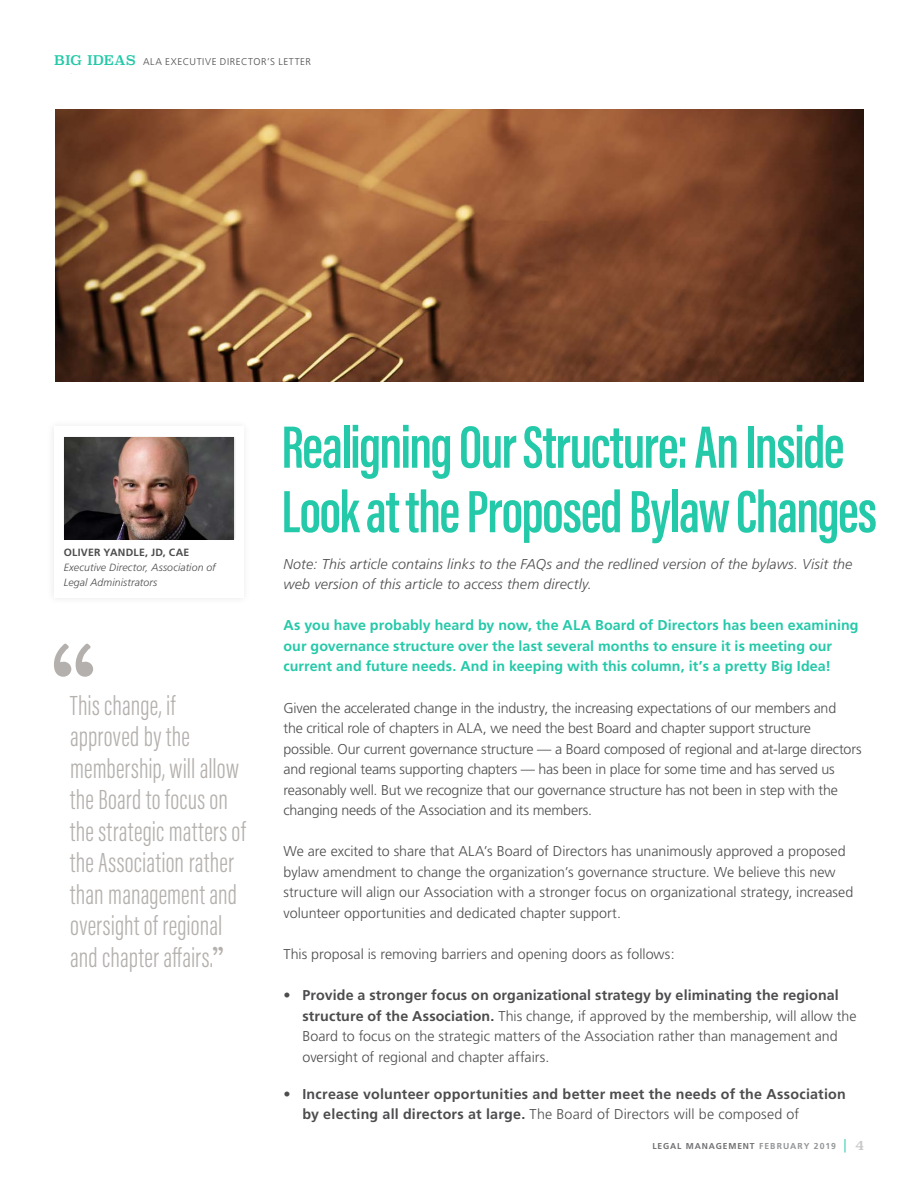
<style>
.page{position:relative;width:918px;height:1188px;background:#fff}
.page>*{position:absolute;margin:0;border:0;box-sizing:border-box;transform-origin:0 0}
.t1{font:600 61.5px/64.5px "Acumin Pro Extra Cond";letter-spacing:-.025em;color:#24c9a9}
.t2{font:300 28.5px/31.5px "Acumin Pro Extra Cond";letter-spacing:.005em;color:#b4b0ad}
.t3{font:300 14.25px/20.5px "Frutiger";letter-spacing:-.005em;color:#4d4d4f}
.t4{font:700 14.25px/20.5px "Frutiger";letter-spacing:.005em;color:#24c9a9}
.t5{font:700 14.25px/20.5px "Frutiger";letter-spacing:.02em;color:#4d4d4f}
.t6{font:italic 300 14.25px/20.5px "Frutiger";letter-spacing:.01em;color:#4d4d4f}
.t7{font:13.5px "Superclarendon Rg";color:#c9c9cb}
.t8{font:italic 300 10.5px/15px "Frutiger";letter-spacing:.01em;color:#4d4d4f}
.t9{font:700 10.5px "Frutiger";letter-spacing:.025em;color:#4d4d4f}
.t10{font:300 9.9px "Frutiger";letter-spacing:.06em;color:#4d4d4f}
.t11{font:700 8.55px "Frutiger";letter-spacing:.1em;color:#717073}
.s1{font-family:"Superclarendon Rg";font-weight:400;font-size:13.35px;color:#24c9a9}
.s2{font-family:"Brandon Grotesque";font-weight:700}
.s3{font-weight:700}
.s4{font-weight:300}
.s5{font-size:8.7px;color:#939598}
</style>
<div class="page">
<svg style="left:845px;top:1139px;width:1px;height:14px"></svg>
<img style="left:55px;top:109px;width:809px;height:272px">
<svg style="left:54px;top:643px;width:39px;height:34px"></svg>
<div style="left:63px;top:436px;width:173px;height:105px;background:#000;opacity:.16"></div>
<img style="left:64px;top:438px;width:170px;height:101px">
<p class="t10" style="left:54px;top:56px;width:258px"><span class="s1">BIG IDEAS</span> ALA EXECUTIVE DIRECTOR’S LETTER</p>
<p class="t9" style="left:64px;top:546px;width:127px">OLIVER YANDLE, JD, CAE</p>
<p class="t8" style="left:64px;top:560px;width:154px">Executive Director, Association of<br>Legal Administrators</p>
<h2 class="t2" style="left:70px;top:690px;width:177px">This change, if approved by the membership, will allow the Board to focus on the strategic matters of the Association rather than management and oversight of regional and chapter affairs.<span class="s2">”</span></h2>
<h1 class="t1" style="left:281px;top:414px;width:597px">Realigning Our Structure: An Inside<br>Look at the Proposed Bylaw Changes</h1>
<p class="t6" style="left:284px;top:554px;width:570px">Note: This article contains links to the FAQs and the redlined version of the bylaws. Visit the web version of this article to access them directly.</p>
<p class="t4" style="left:284px;top:615px;width:577px">As you have probably heard by now, the ALA Board of Directors has been examining our governance structure over the last several months to ensure it is meeting our current and future needs. And in keeping with this column, it’s a pretty Big Idea!</p>
<p class="t3" style="left:284px;top:698px;width:580px">Given the accelerated change in the industry, the increasing expectations of our members and<br>the critical role of chapters in ALA, we need the best Board and chapter support structure possible. Our current governance structure — a Board composed of regional and at-large directors and regional teams supporting chapters — has been in place for some time and has served us reasonably well. But we recognize that our governance structure has not been in step with the changing needs of the Association and its members.</p>
<p class="t3" style="left:284px;top:841px;width:571px">We are excited to share that ALA’s Board of Directors has unanimously approved a proposed bylaw amendment to change the organization’s governance structure. We believe this new structure will align our Association with a stronger focus on organizational strategy, increased volunteer opportunities and dedicated chapter support.</p>
<p class="t3" style="left:284px;top:944px;width:393px">This proposal is removing barriers and opening doors as follows:</p>
<p class="t3" style="left:303px;top:985px;width:556px;text-indent:-19px">• <span class="s3">Provide a stronger focus on organizational strategy by eliminating the regional structure of the Association.</span> This change, if approved by the membership, will allow the Board to focus on the strategic matters of the Association rather than management and oversight of regional and chapter affairs.</p>
<p class="t5" style="left:302px;top:1084px;width:545px;text-indent:-19px"><span class="s4">•</span> Increase volunteer opportunities and better meet the needs of the Association by electing all directors at large. <span class="s4">The Board of Directors will be composed of</span></p>
<p class="t11" style="left:652px;top:1141px;width:185px">LEGAL MANAGEMENT <span class="s5">FEBRUARY 2019</span></p>
<p class="t7" style="left:855px;top:1137px;width:11px">4</p>
</div>
